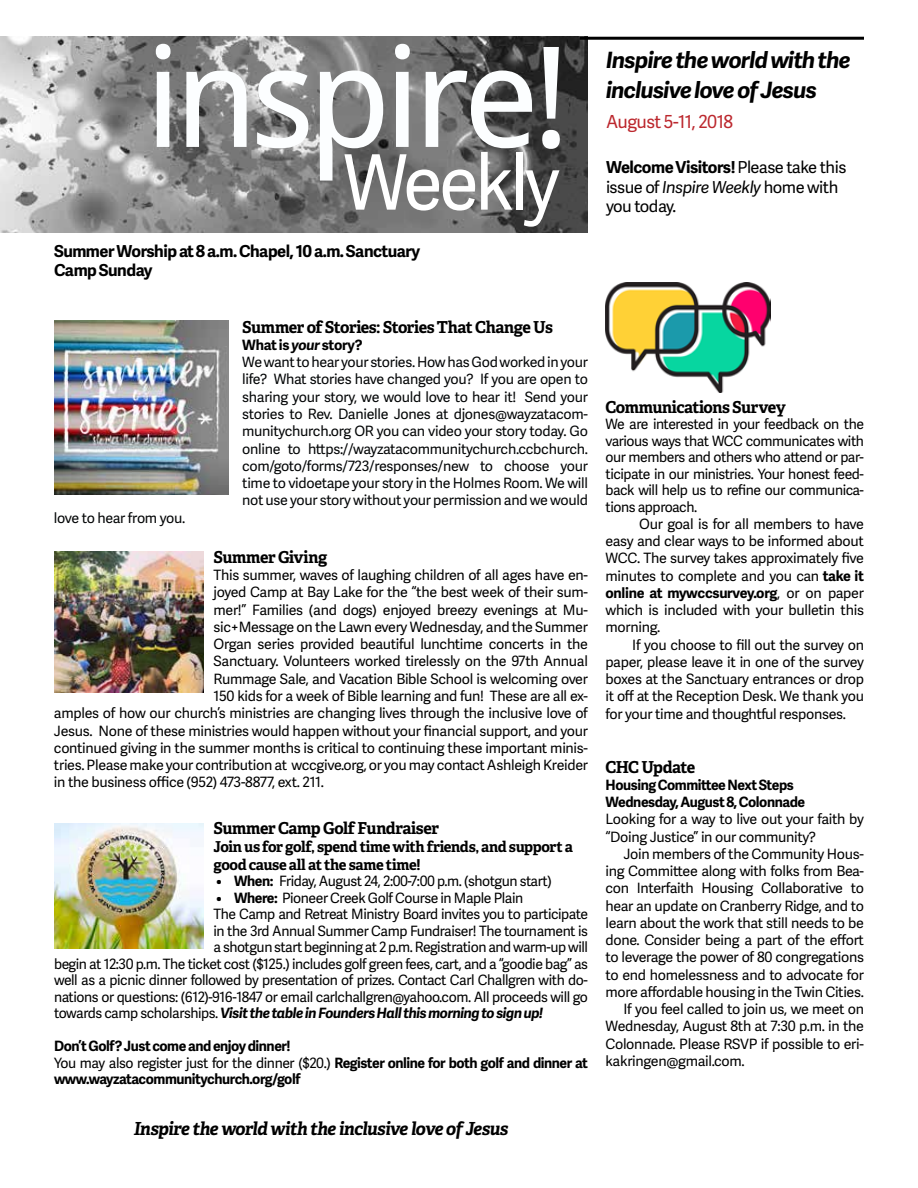
<style>
.page{position:relative;width:918px;height:1188px;background:#fff}
.page>*{position:absolute;margin:0;border:0;box-sizing:border-box;transform-origin:0 0}
.t1{font:76.5px "Adelle Sans";letter-spacing:-.05em;color:#fff;scale:.95 1}
.t2{font:italic 700 22.5px/30px "Adelle Sans";letter-spacing:-.03em;color:#000}
.t3{font:italic 700 18px "Adelle PE";letter-spacing:-.04em;color:#000}
.t4{font:18px "Adelle Sans";letter-spacing:-.03em;color:#bc282e}
.t5{font:700 16.5px "Adelle PE";letter-spacing:-.03em;color:#000}
.t6{font:16.5px/19.5px "Adelle Sans";letter-spacing:-.03em;color:#000}
.t7{font:700 16.5px/19.5px "Adelle Sans";letter-spacing:-.03em;color:#000}
.t8{font:700 15px/18px "Adelle PE";letter-spacing:-.025em;color:#000}
.t9{font:14.25px/17.2px "Adelle Sans";letter-spacing:-.02em;color:#000;text-align:justify}
.t10{font:14.25px/17.2px "Adelle Sans";letter-spacing:-.02em;color:#030506}
.t11{font:700 14.25px/16.5px "Adelle Sans";letter-spacing:-.03em;color:#000}
.t12{font:italic 700 14.25px "Adelle Sans";letter-spacing:-.03em;color:#000}
.s1{font-weight:700;color:#000}
.s2{font-weight:700;font-style:italic;color:#000}
.s3{font-weight:700}
.s4{font-weight:400;font-style:normal}
.s5{font-weight:400}
.s6{font-style:italic}
</style>
<div class="page">
<img style="left:0;top:37px;width:588px;height:196px">
<svg style="left:156px;top:44px;width:404px;height:137px"></svg>
<hr style="left:580px;top:37px;width:284px;height:3px;background:#000">
<img style="left:54px;top:320px;width:175px;height:174px">
<img style="left:54px;top:824px;width:149px;height:125px">
<img style="left:54px;top:552px;width:149px;height:141px">
<img style="left:606px;top:282px;width:164px;height:110px">
<h1 class="t1" style="left:343px;top:128px;width:230px">Weekly</h1>
<p class="t7" style="left:54px;top:241px;width:368px">Summer Worship at 8 a.m. Chapel, 10 a.m. Sanctuary<br>Camp Sunday</p>
<p class="t5" style="left:242px;top:315px;width:312px">Summer of Stories: Stories That Change Us</p>
<p class="t10" style="left:242px;top:336px;width:347px"><span class="s1">What is</span> <span class="s2">your</span> <span class="s1">story?<br></span>We want to hear your stories. How has God worked in your life? What stories have changed you? If you are open to sharing your story, we would love to hear it! Send your stories to Rev. Danielle Jones at djones@wayzatacom&shy;munitychurch.org OR you can video your story today. Go online to https://wayzatacommunitychurch.ccbchurch. com/goto/forms/723/responses/new to choose your time to vidoetape your story in the Holmes Room. We will not use your story without your permission and we would</p>
<p class="t10" style="left:54px;top:508px;width:133px">love to hear from you.</p>
<p class="t5" style="left:214px;top:545px;width:115px">Summer Giving</p>
<p class="t9" style="left:214px;top:566px;width:376px">This summer, waves of laughing children of all ages have en-</p>
<p class="t9" style="left:214px;top:583px;width:376px">joyed Camp at Bay Lake for the “the best week of their sum-</p>
<p class="t9" style="left:214px;top:601px;width:376px">mer!” Families (and dogs) enjoyed breezy evenings at Mu-</p>
<p class="t9" style="left:214px;top:618px;width:376px">sic+Message on the Lawn every Wednesday, and the Summer</p>
<p class="t9" style="left:214px;top:635px;width:376px">Organ series provided beautiful lunchtime concerts in the</p>
<p class="t9" style="left:214px;top:652px;width:376px">Sanctuary. Volunteers worked tirelessly on the 97th Annual</p>
<p class="t9" style="left:214px;top:670px;width:376px">Rummage Sale, and Vacation Bible School is welcoming over</p>
<p class="t9" style="left:214px;top:687px;width:376px">150 kids for a week of Bible learning and fun! These are all ex-</p>
<p class="t9" style="left:54px;top:704px;width:535px">amples of how our church’s ministries are changing lives through the inclusive love of</p>
<p class="t9" style="left:54px;top:721px;width:535px">Jesus. None of these ministries would happen without your financial support, and your</p>
<p class="t9" style="left:54px;top:739px;width:536px">continued giving in the summer months is critical to continuing these important minis-</p>
<p class="t9" style="left:54px;top:756px;width:536px">tries. Please make your contribution at wccgive.org, or you may contact Ashleigh Kreider</p>
<p class="t9" style="left:54px;top:773px;width:272px">in the business office (952) 473-8877, ext. 211.</p>
<p class="t5" style="left:214px;top:816px;width:227px">Summer Camp Golf Fundraiser</p>
<p class="t8" style="left:214px;top:837px;width:361px">Join us for golf, spend time with friends, and support a good cause all at the same time!</p>
<p class="t9" style="left:216px;top:872px;width:337px"><span class="s3">• When:</span> Friday, August 24, 2:00-7:00 p.m. (shotgun start)</p>
<p class="t9" style="left:216px;top:889px;width:309px"><span class="s3">• Where:</span> Pioneer Creek Golf Course in Maple Plain</p>
<p class="t9" style="left:214px;top:905px;width:376px">The Camp and Retreat Ministry Board invites you to participate</p>
<p class="t9" style="left:214px;top:922px;width:376px">in the 3rd Annual Summer Camp Fundraiser! The tournament is</p>
<p class="t9" style="left:214px;top:938px;width:376px">a shotgun start beginning at 2 p.m. Registration and warm-up will</p>
<p class="t9" style="left:54px;top:955px;width:536px">begin at 12:30 p.m. The ticket cost ($125.) includes golf green fees, cart, and a “goodie bag” as</p>
<p class="t9" style="left:54px;top:971px;width:535px">well as a picnic dinner followed by presentation of prizes. Contact Carl Challgren with do-</p>
<p class="t9" style="left:54px;top:988px;width:536px">nations or questions: (612)-916-1847 or email carlchallgren@yahoo.com. All proceeds will go</p>
<p class="t12" style="left:54px;top:1003px;width:491px"><span class="s4">towards camp scholarships.</span> Visit the table in Founders Hall this morning to sign up!</p>
<p class="t11" style="left:54px;top:1037px;width:536px">Don’t Golf? Just come and enjoy dinner!<br><span class="s5">You may also register just for the dinner ($20.)</span> Register online for both golf and dinner at www.wayzatacommunitychurch.org/golf</p>
<p class="t3" style="left:134px;top:1115px;width:376px">Inspire the world with the inclusive love of Jesus</p>
<h2 class="t2" style="left:606px;top:44px;width:246px">Inspire the world with the inclusive love of Jesus</h2>
<p class="t4" style="left:606px;top:109px;width:129px">August 5-11, 2018</p>
<p class="t6" style="left:606px;top:157px;width:242px"><span class="s3">Welcome Visitors!</span> Please take this issue of <span class="s6">Inspire Weekly</span> home with</p>
<p class="t6" style="left:606px;top:196px;width:72px">you today.</p>
<p class="t5" style="left:606px;top:395px;width:182px">Communications Survey</p>
<p class="t9" style="left:606px;top:415px;width:260px;line-height:16.5px">We are interested in your feedback on the various ways that WCC communicates with our members and others who attend or par&shy;ticipate in our ministries. Your honest feed&shy;back will help us to refine our communica&shy;tions approach.</p>
<p class="t9" style="left:606px;top:515px;width:260px;text-indent:34px">Our goal is for all members to have easy and clear ways to be informed about WCC. The survey takes approximately five minutes to complete and you can <span class="s3">take it online at mywccsurvey.org</span>, or on paper which is included with your bulletin this morning.</p>
<p class="t9" style="left:606px;top:635px;width:260px;text-indent:27px">If you choose to fill out the survey on paper, please leave it in one of the survey boxes at the Sanctuary entrances or drop it off at the Reception Desk. We thank you for your time and thoughtful responses.</p>
<p class="t5" style="left:606px;top:755px;width:91px">CHC Update</p>
<p class="t11" style="left:606px;top:775px;width:201px;line-height:17.2px">Housing Committee Next Steps<br>Wednesday, August 8, Colonnade</p>
<p class="t9" style="left:606px;top:810px;width:260px">Looking for a way to live out your faith by “Doing Justice” in our community?</p>
<p class="t9" style="left:624px;top:845px;width:242px">Join members of the Community Hous-</p>
<p class="t9" style="left:606px;top:862px;width:260px">ing Committee along with folks from Bea-</p>
<p class="t9" style="left:606px;top:879px;width:260px">con Interfaith Housing Collaborative to</p>
<p class="t9" style="left:606px;top:896px;width:260px">hear an update on Cranberry Ridge, and to</p>
<p class="t9" style="left:606px;top:914px;width:260px">learn about the work that still needs to be</p>
<p class="t9" style="left:606px;top:931px;width:260px">done. Consider being a part of the effort</p>
<p class="t9" style="left:606px;top:948px;width:260px">to leverage the power of 80 congregations</p>
<p class="t9" style="left:606px;top:965px;width:260px">to end homelessness and to advocate for</p>
<p class="t9" style="left:606px;top:983px;width:260px">more affordable housing in the Twin Cities.</p>
<p class="t9" style="left:624px;top:1000px;width:242px">If you feel called to join us, we meet on</p>
<p class="t9" style="left:606px;top:1017px;width:260px">Wednesday, August 8th at 7:30 p.m. in the</p>
<p class="t9" style="left:606px;top:1034px;width:260px">Colonnade. Please RSVP if possible to eri-</p>
<p class="t9" style="left:606px;top:1052px;width:141px">kakringen@gmail.com.</p>
</div>
